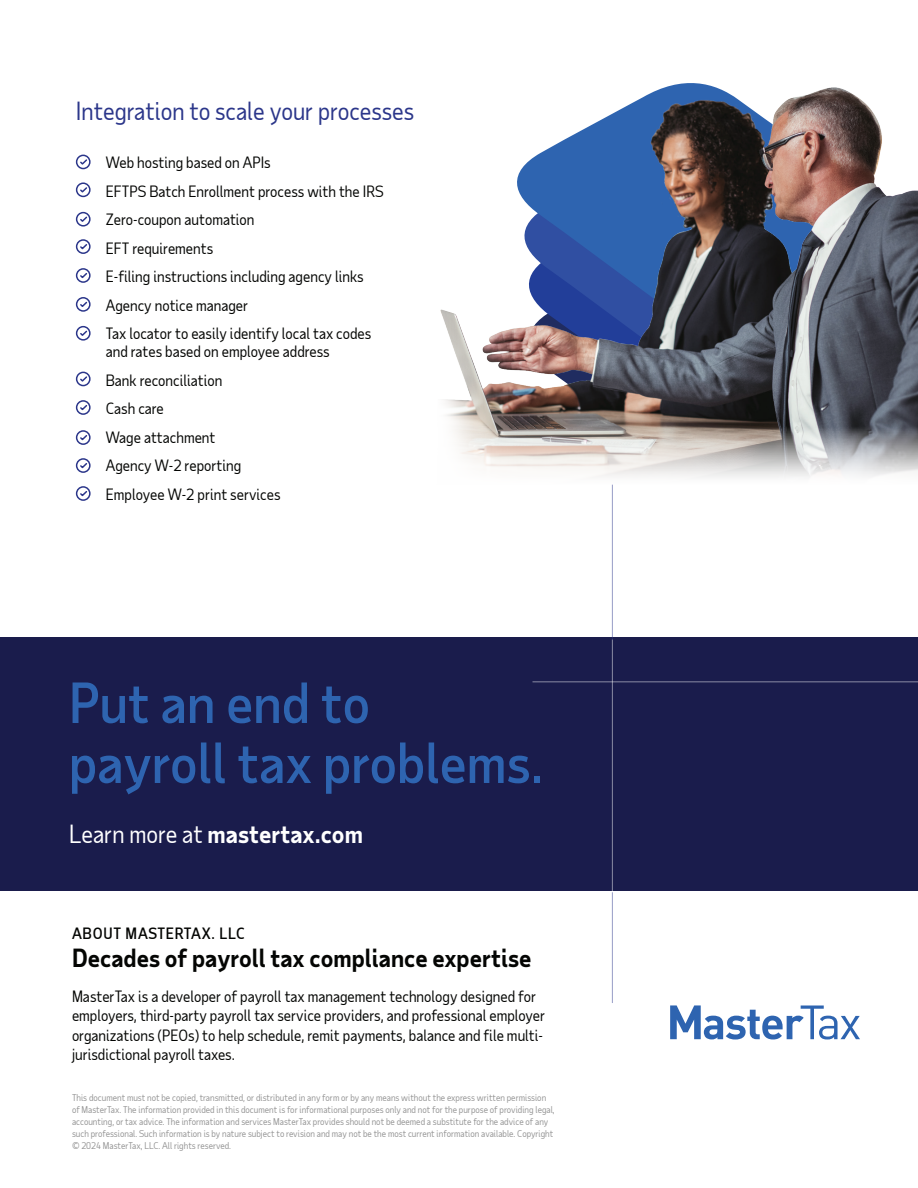
<style>
.page{position:relative;width:918px;height:1188px;background:#fff}
.page>*{position:absolute;margin:0;border:0;box-sizing:border-box;transform-origin:0 0}
.t1{font:500 54px/60px "Taub Sans";color:#2e64b0}
.t2{font:700 24px "Taub Sans";color:#040503}
.t3{font:24px "Taub Sans";color:#2b368a}
.t4{font:700 24px "Taub Sans";color:#fff}
.t5{font:15px/28.5px "Taub Sans";color:#040503}
.t6{font:500 15px "Taub Sans";letter-spacing:.05em;color:#040503}
.t7{font:9px/12px "Taub Sans";color:#959595}
.s1{font-weight:400}
</style>
<div class="page">
<div style="left:0;top:637px;width:918px;height:253px;background:#1a1c4c"></div>
<svg style="left:670px;top:1005px;width:190px;height:35px"></svg>
<div style="left:76px;top:155px;width:15px;height:14px;border:2px solid #2b368a;border-radius:50%"></div>
<svg style="left:79px;top:158px;width:10px;height:8px"></svg>
<div style="left:76px;top:182px;width:15px;height:15px;border:2px solid #2b368a;border-radius:50%"></div>
<svg style="left:79px;top:186px;width:10px;height:8px"></svg>
<div style="left:76px;top:212px;width:15px;height:15px;border:2px solid #2b368a;border-radius:50%"></div>
<svg style="left:79px;top:215px;width:10px;height:8px"></svg>
<div style="left:76px;top:239px;width:15px;height:15px;border:2px solid #2b368a;border-radius:50%"></div>
<svg style="left:79px;top:243px;width:10px;height:8px"></svg>
<div style="left:76px;top:268px;width:15px;height:15px;border:2px solid #2b368a;border-radius:50%"></div>
<svg style="left:79px;top:271px;width:10px;height:9px"></svg>
<div style="left:76px;top:297px;width:15px;height:15px;border:2px solid #2b368a;border-radius:50%"></div>
<svg style="left:79px;top:300px;width:10px;height:8px"></svg>
<div style="left:76px;top:326px;width:15px;height:15px;border:2px solid #2b368a;border-radius:50%"></div>
<svg style="left:79px;top:329px;width:10px;height:8px"></svg>
<div style="left:76px;top:372px;width:15px;height:14px;border:2px solid #2b368a;border-radius:50%"></div>
<svg style="left:79px;top:375px;width:10px;height:8px"></svg>
<div style="left:76px;top:400px;width:15px;height:15px;border:2px solid #2b368a;border-radius:50%"></div>
<svg style="left:79px;top:404px;width:10px;height:8px"></svg>
<div style="left:76px;top:430px;width:15px;height:15px;border:2px solid #2b368a;border-radius:50%"></div>
<svg style="left:79px;top:434px;width:10px;height:8px"></svg>
<div style="left:76px;top:458px;width:15px;height:15px;border:2px solid #2b368a;border-radius:50%"></div>
<svg style="left:79px;top:462px;width:10px;height:8px"></svg>
<div style="left:76px;top:486px;width:15px;height:15px;border:2px solid #2b368a;border-radius:50%"></div>
<svg style="left:79px;top:490px;width:10px;height:8px"></svg>
<hr style="left:532px;top:681px;width:386px;height:1px;background:#fff">
<hr style="left:612px;top:892px;width:1px;height:111px;background:#2b368a">
<hr style="left:612px;top:639px;width:1px;height:253px;background:#fff">
<img style="left:440px;top:83px;width:478px;height:344px">
<svg style="left:454px;top:427px;width:464px;height:71px"></svg>
<hr style="left:612px;top:485px;width:1px;height:154px;background:#2b368a">
<h2 class="t3" style="left:76px;top:96px;width:340px">Integration to scale your processes</h2>
<p class="t5" style="left:106px;top:148px;width:279px">Web hosting based on APIs<br>EFTPS Batch Enrollment process with the IRS<br>Zero-coupon automation<br>EFT requirements<br>E-filing instructions including agency links<br>Agency notice manager<br>Tax locator to easily identify local tax codes</p>
<p class="t5" style="left:106px;top:337px;width:225px">and rates based on employee address<br>Bank reconciliation<br>Cash care<br>Wage attachment<br>Agency W-2 reporting<br>Employee W-2 print services</p>
<h1 class="t1" style="left:69px;top:671px;width:475px">Put an end to<br>payroll tax problems.</h1>
<h2 class="t4" style="left:69px;top:818px;width:295px"><span class="s1">Learn more at</span> mastertax.com</h2>
<p class="t6" style="left:72px;top:923px;width:174px">ABOUT MASTERTAX. LLC</p>
<h2 class="t2" style="left:72px;top:942px;width:461px">Decades of payroll tax compliance expertise</h2>
<p class="t5" style="left:72px;top:986px;width:475px;line-height:19.5px">MasterTax is a developer of payroll tax management technology designed for employers, third-party payroll tax service providers, and professional employer organizations (PEOs) to help schedule, remit payments, balance and file multi&shy;jurisdictional payroll taxes.</p>
<p class="t7" style="left:72px;top:1091px;width:484px">This document must not be copied, transmitted, or distributed in any form or by any means without the express written permission of MasterTax. The information provided in this document is for informational purposes only and not for the purpose of providing legal, accounting, or tax advice. The information and services MasterTax provides should not be deemed a substitute for the advice of any such professional. Such information is by nature subject to revision and may not be the most current information available. Copyright © 2024 MasterTax, LLC. All rights reserved.</p>
</div>
